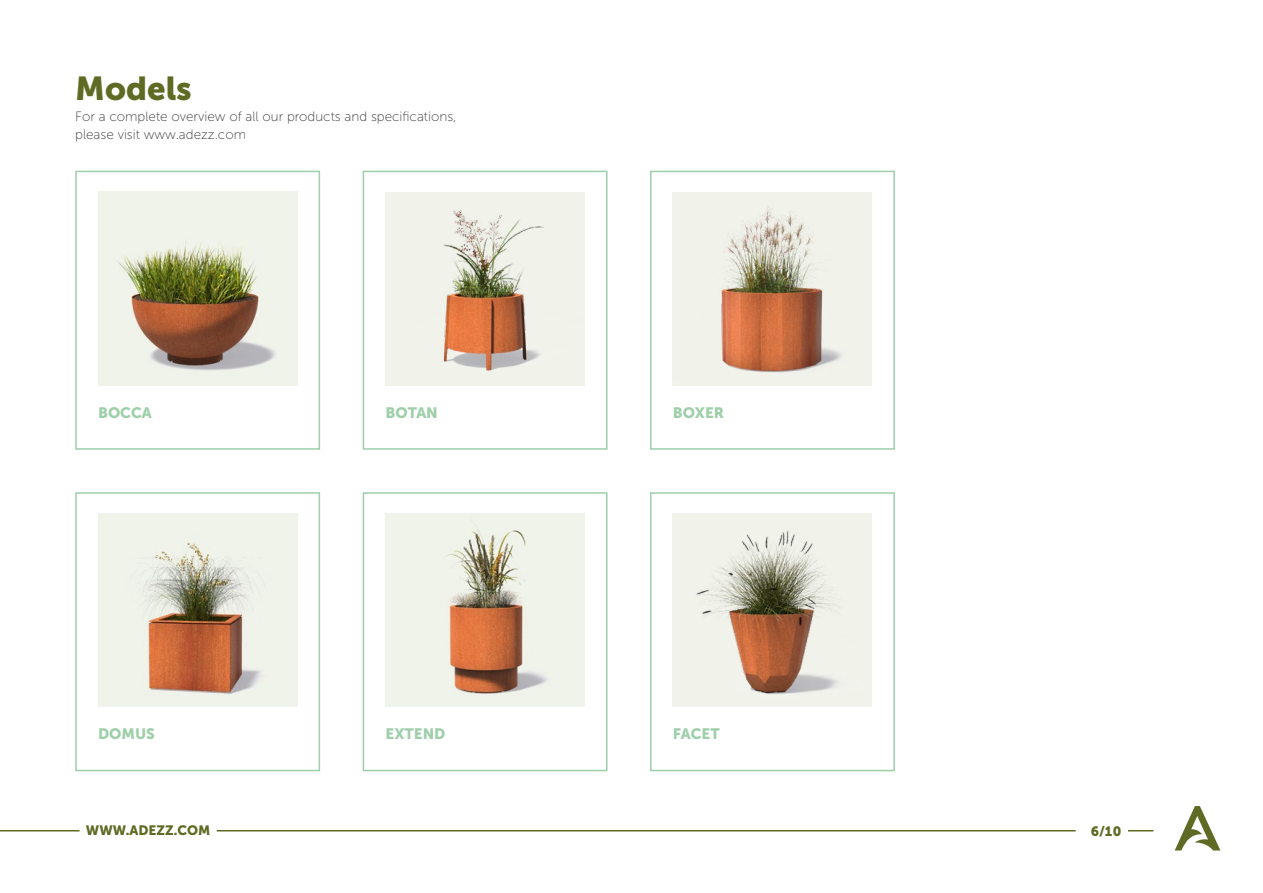
<style>
.page{position:relative;width:1263px;height:893px;background:#fff}
.page>*{position:absolute;margin:0;border:0;box-sizing:border-box;transform-origin:0 0}
.t1{font:33px "Museo Sans 900";color:#5f6b24}
.t2{font:15px "Museo Sans 900";color:#9ecfaa}
.t3{font:13.5px/18px "Museo Sans 100";color:#3c3c3b}
.t4{font:13.5px "Museo Sans 900";color:#5f6b24}
</style>
<div class="page">
<svg style="left:1175px;top:806px;width:45px;height:44px"></svg>
<svg style="left:1128px;top:830px;width:25px;height:1px"></svg>
<hr style="left:0;top:830px;width:80px;height:1px;background:#5f6b24">
<hr style="left:217px;top:830px;width:859px;height:1px;background:#5f6b24">
<div style="left:650px;top:492px;width:245px;height:279px;border:2px solid #9ecfaa"></div>
<div style="left:75px;top:492px;width:245px;height:279px;border:2px solid #9ecfaa"></div>
<div style="left:650px;top:171px;width:245px;height:279px;border:2px solid #9ecfaa"></div>
<div style="left:363px;top:171px;width:244px;height:279px;border:2px solid #9ecfaa"></div>
<div style="left:363px;top:492px;width:244px;height:279px;border:2px solid #9ecfaa"></div>
<img style="left:98px;top:513px;width:199px;height:194px">
<img style="left:673px;top:513px;width:199px;height:194px">
<img style="left:385px;top:192px;width:200px;height:193px">
<img style="left:673px;top:192px;width:199px;height:193px">
<img style="left:385px;top:513px;width:200px;height:194px">
<div style="left:75px;top:171px;width:245px;height:279px;border:2px solid #9ecfaa"></div>
<img style="left:98px;top:192px;width:199px;height:193px">
<h1 class="t1" style="left:75px;top:70px;width:118px">Models</h1>
<p class="t3" style="left:75px;top:107px;width:383px">For a complete overview of all our products and specifications, please visit www.adezz.com</p>
<p class="t2" style="left:98px;top:404px;width:55px">BOCCA</p>
<p class="t2" style="left:385px;top:404px;width:54px">BOTAN</p>
<p class="t2" style="left:673px;top:404px;width:53px">BOXER</p>
<p class="t2" style="left:98px;top:725px;width:58px">DOMUS</p>
<p class="t2" style="left:673px;top:725px;width:48px">FACET</p>
<p class="t2" style="left:385px;top:725px;width:61px">EXTEND</p>
<p class="t4" style="left:86px;top:823px;width:126px">WWW.ADEZZ.COM</p>
<p class="t4" style="left:1091px;top:823px;width:32px">6/10</p>
</div>
